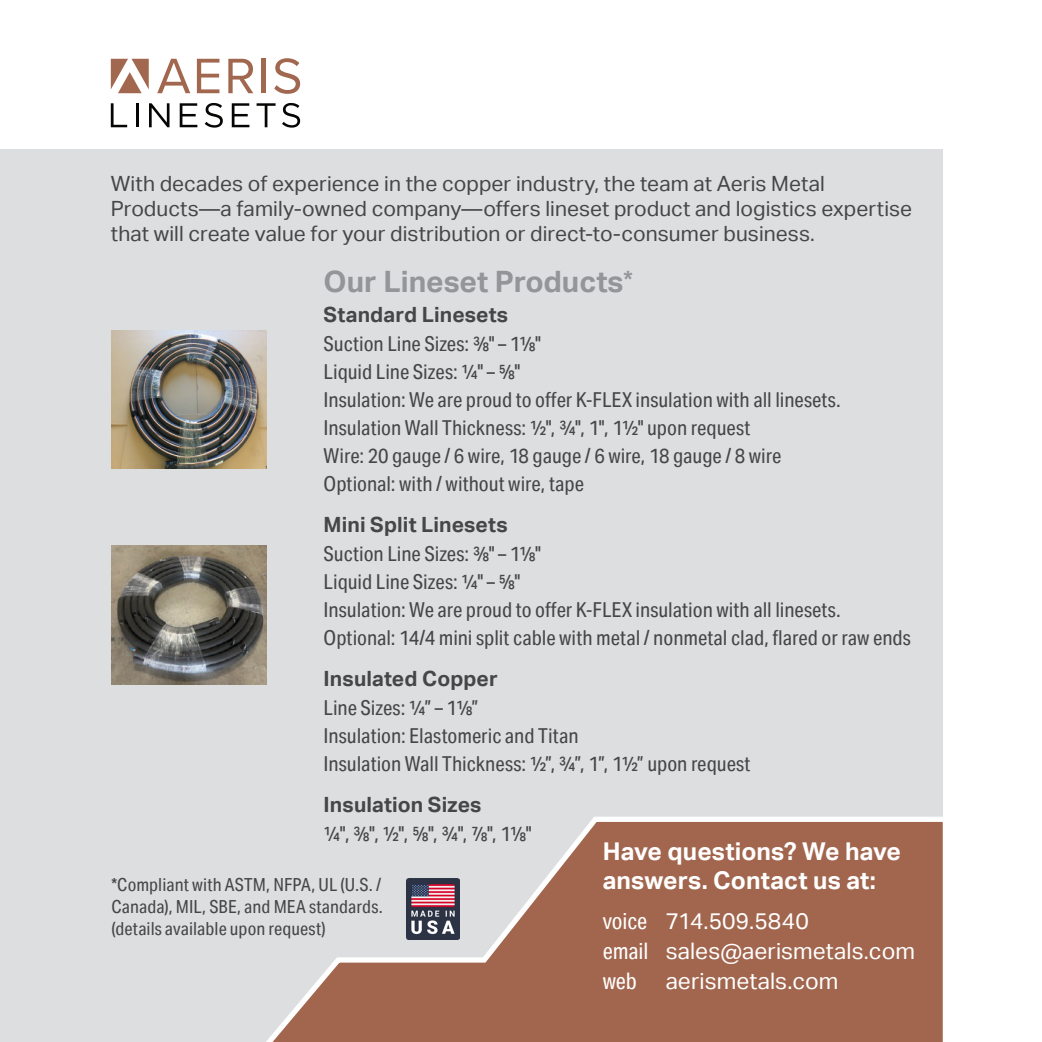
<style>
.page{position:relative;width:1042px;height:1042px;background:#fff}
.page>*{position:absolute;margin:0;border:0;box-sizing:border-box;transform-origin:0 0}
.Subhead_Title_-_Align_Left{font:700 29.4px "Aktiv Grotesk";color:#939598}
.Headline_Text_-_Align_Left{font:700 24.5px/29.4px "Aktiv Grotesk";letter-spacing:.005em;color:#fff}
.Body_Text_-_Regular__Justify{font:22.75px "Aktiv Grotesk";letter-spacing:.005em;color:#fff}
.Body_Text_-_Regular__Justify-2{font:22.75px "Aktiv Grotesk Cd";color:#fff}
.Body_Text_-_Regular__Justify-3{font:21px/25.2px "Aktiv Grotesk";letter-spacing:.005em;color:#454647}
.Body_Text_-_Regular__Justify-4{font:700 21px "Aktiv Grotesk";letter-spacing:.005em;color:#454647}
.Body_Text_-_Regular__Justify-5{font:20.65px "Aktiv Grotesk Cd";color:#454647}
.Body_Text_-_Regular__Justify-6{font:18.03px/22.1px "Aktiv Grotesk Cd";letter-spacing:.005em;color:#454647}
.s1{font-family:"Aktiv Grotesk Cd";font-weight:400}
.s2{font-family:"Aktiv Grotesk Cd"}
</style>
<div class="page">
<div style="left:0;top:150px;width:943px;height:892px;background:#dddee0"></div>
<svg style="left:266px;top:817px;width:677px;height:225px"></svg>
<img style="left:406px;top:878px;width:53px;height:61px">
<img style="left:111px;top:546px;width:156px;height:138px">
<img style="left:111px;top:330px;width:156px;height:139px">
<svg style="left:157px;top:59px;width:33px;height:34px"></svg>
<svg style="left:197px;top:59px;width:22px;height:34px"></svg>
<svg style="left:228px;top:59px;width:25px;height:34px"></svg>
<hr style="left:262px;top:59px;width:4px;height:34px;background:#a2674f">
<svg style="left:274px;top:58px;width:26px;height:36px"></svg>
<svg style="left:111px;top:59px;width:38px;height:34px"></svg>
<svg style="left:111px;top:103px;width:16px;height:24px"></svg>
<hr style="left:136px;top:103px;width:3px;height:24px;background:#050504">
<svg style="left:149px;top:103px;width:20px;height:24px"></svg>
<svg style="left:180px;top:103px;width:17px;height:24px"></svg>
<svg style="left:205px;top:103px;width:18px;height:25px"></svg>
<svg style="left:232px;top:103px;width:17px;height:24px"></svg>
<svg style="left:257px;top:103px;width:19px;height:24px"></svg>
<svg style="left:282px;top:103px;width:18px;height:25px"></svg>
<p class="Body_Text_-_Regular__Justify-3" style="left:111px;top:171px;width:803px">With decades of experience in the copper industry, the team at Aeris Metal<br>Products—a family-owned company—offers lineset product and logistics expertise that will create value for your distribution or direct-to-consumer business.</p>
<p class="Subhead_Title_-_Align_Left" style="left:324px;top:264px;width:311px">Our Lineset Products<span class="s1">*</span></p>
<p class="Body_Text_-_Regular__Justify-4" style="left:324px;top:302px;width:186px">Standard Linesets</p>
<p class="Body_Text_-_Regular__Justify-5" style="left:324px;top:332px;width:219px">Suction Line Sizes: ⅜" – 1⅛"</p>
<p class="Body_Text_-_Regular__Justify-5" style="left:324px;top:360px;width:198px">Liquid Line Sizes: ¼" – ⅝"</p>
<p class="Body_Text_-_Regular__Justify-5" style="left:324px;top:388px;width:519px">Insulation: We are proud to offer K-FLEX insulation with all linesets.</p>
<p class="Body_Text_-_Regular__Justify-5" style="left:324px;top:416px;width:428px">Insulation Wall Thickness: ½", ¾", 1", 1½" upon request</p>
<p class="Body_Text_-_Regular__Justify-5" style="left:324px;top:444px;width:459px">Wire: 20 gauge / 6 wire, 18 gauge / 6 wire, 18 gauge / 8 wire</p>
<p class="Body_Text_-_Regular__Justify-5" style="left:324px;top:472px;width:262px">Optional: with / without wire, tape</p>
<p class="Body_Text_-_Regular__Justify-4" style="left:324px;top:512px;width:186px">Mini Split Linesets</p>
<p class="Body_Text_-_Regular__Justify-5" style="left:324px;top:542px;width:219px">Suction Line Sizes: ⅜" – 1⅛"</p>
<p class="Body_Text_-_Regular__Justify-5" style="left:324px;top:570px;width:198px">Liquid Line Sizes: ¼" – ⅝"</p>
<p class="Body_Text_-_Regular__Justify-5" style="left:324px;top:598px;width:519px">Insulation: We are proud to offer K-FLEX insulation with all linesets.</p>
<p class="Body_Text_-_Regular__Justify-5" style="left:324px;top:626px;width:589px">Optional: 14/4 mini split cable with metal / nonmetal clad, flared or raw ends</p>
<p class="Body_Text_-_Regular__Justify-4" style="left:324px;top:666px;width:176px">Insulated Copper</p>
<p class="Body_Text_-_Regular__Justify-5" style="left:324px;top:696px;width:156px">Line Sizes: ¼” – 1⅛”</p>
<p class="Body_Text_-_Regular__Justify-5" style="left:324px;top:724px;width:256px">Insulation: Elastomeric and Titan</p>
<p class="Body_Text_-_Regular__Justify-5" style="left:324px;top:752px;width:428px">Insulation Wall Thickness: ½”, ¾”, 1”, 1½” upon request</p>
<p class="Body_Text_-_Regular__Justify-4" style="left:324px;top:792px;width:159px">Insulation Sizes</p>
<p class="Body_Text_-_Regular__Justify-5" style="left:324px;top:822px;width:210px">¼", ⅜", ½", ⅝", ¾", ⅞", 1⅛"</p>
<p class="Headline_Text_-_Align_Left" style="left:603px;top:837px;width:300px">Have questions? We have answers. Contact us at:</p>
<p class="Body_Text_-_Regular__Justify-6" style="left:111px;top:874px;width:273px">*Compliant with ASTM, NFPA, UL (U.S. /<br>Canada), MIL, SBE, and MEA standards.</p>
<p class="Body_Text_-_Regular__Justify-6" style="left:111px;top:918px;width:216px">(details available upon request)</p>
<p class="Body_Text_-_Regular__Justify" style="left:603px;top:908px;width:208px"><span class="s2">voice</span> 714.509.5840</p>
<p class="Body_Text_-_Regular__Justify" style="left:603px;top:937px;width:314px"><span class="s2">email</span> sales@aerismetals.com</p>
<p class="Body_Text_-_Regular__Justify-2" style="left:603px;top:967px;width:36px">web</p>
<p class="Body_Text_-_Regular__Justify" style="left:666px;top:967px;width:174px">aerismetals.com</p>
</div>
